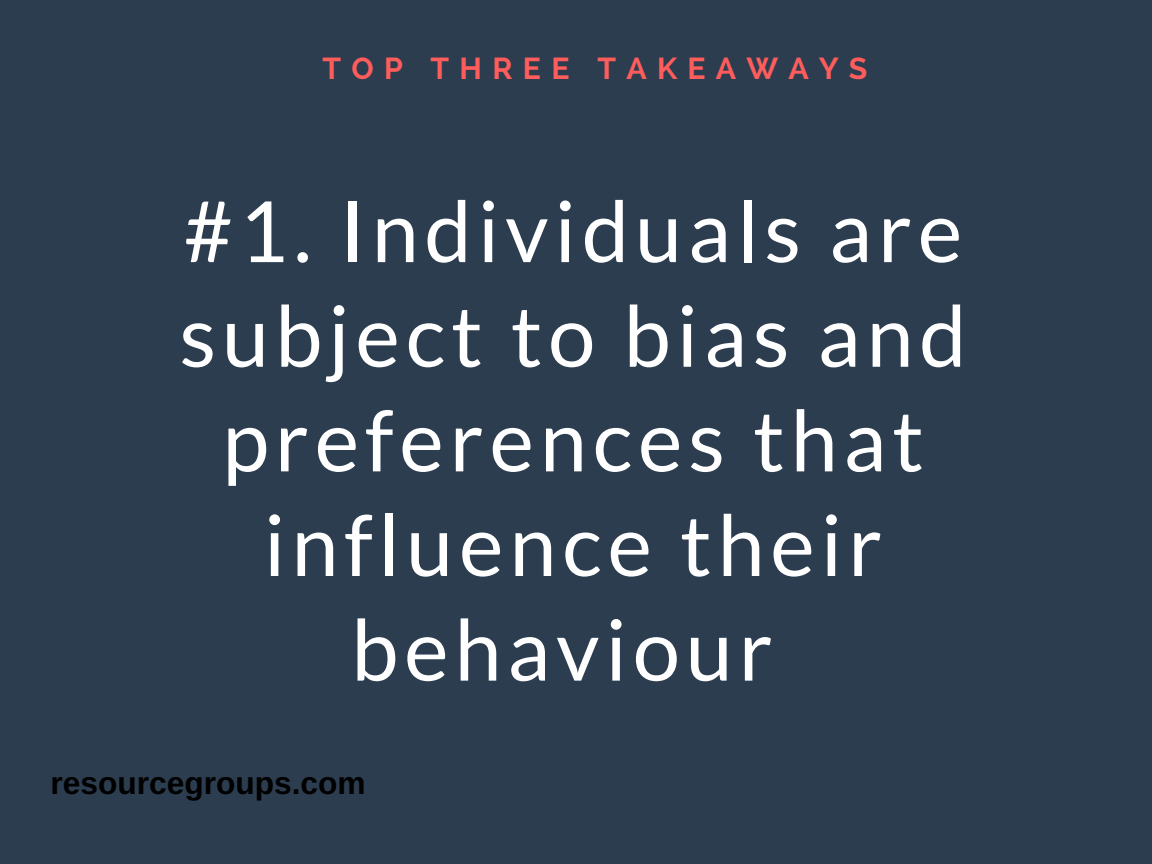
<style>
.page{position:relative;width:1152px;height:864px;background:#2c3d4f}
.page>*{position:absolute;margin:0;border:0;box-sizing:border-box;transform-origin:0 0}
.t1{font:84.45px/104.7px "Lato";letter-spacing:.07em;color:#fff;text-align:center}
.t2{font:700 31.65px "Arimo";color:#000}
.t3{font:700 30.15px "Raleway";letter-spacing:.34em;color:#ff5c5c}
</style>
<div class="page">
<p class="t3" style="left:323px;top:50px;width:546px">TOP THREE TAKEAWAYS</p>
<p class="t1" style="left:179px;top:177px;width:789px">#1. Individuals are subject to bias and preferences that influence their behaviour</p>
<p class="t2" style="left:51px;top:766px;width:317px">resourcegroups.com</p>
</div>
